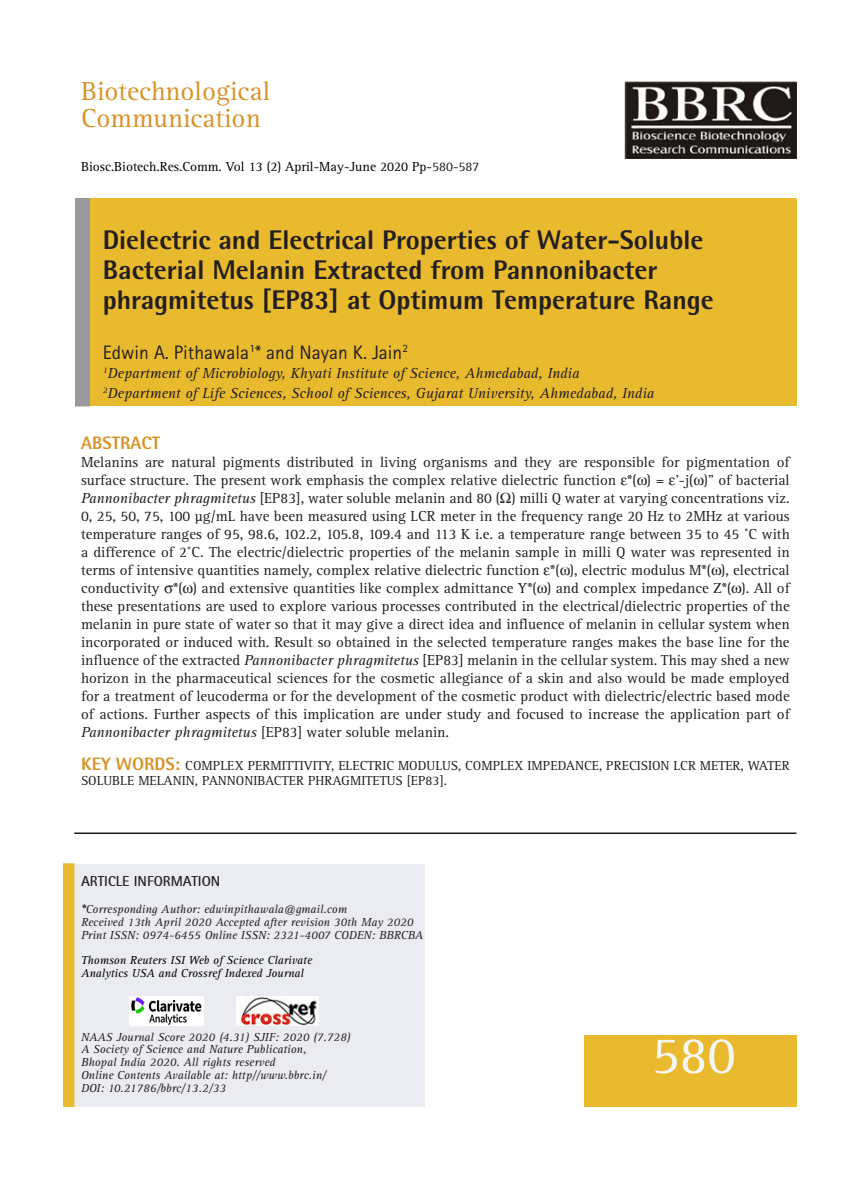
<style>
.page{position:relative;width:864px;height:1188px;background:#fff}
.page>*{position:absolute;margin:0;border:0;box-sizing:border-box;transform-origin:0 0}
.Body_text{font:54px "Rotis Serif Std";color:#f6f6f7}
.Body_text-2{font:800 27px/30px "Rotis Semi Sans Std";color:#231f20}
.Body_text-3{font:27px "Rotis Serif Std";color:#d69429}
.Body_text-4{font:19.5px "Rotis Sans Serif Std";color:#231f20}
.Body_text-5{font:800 18px "Rotis Semi Sans Std";color:#d69429}
.Body_text-6{font:15px/18px "Rotis Serif Std";color:#231f20;text-align:justify}
.Body_text-7{font:italic 15px "Rotis Serif Std";color:#231f20}
.Body_text-8{font:700 14.55px "Rotis Sans Serif 65";color:#231f20}
.Body_text-9{font:13.5px "Rotis Serif Std";color:#231f20}
.Body_text-10{font:13.5px "Rotis Serif Std";color:#000}
.Body_text-11{font:italic 12px "Rotis Serif Std";color:#231f20}
.Body_text-12{font:italic 12px/12.8px "Rotis Serif Std";color:#000}
.s1{color:#231f20}
.s2{font-style:italic}
.s3{font-family:"Rotis Serif Std";font-weight:400;font-size:13.5px;color:#231f20}
.s4{font-family:"Arial";font-weight:700}
</style>
<div class="page">
<img style="left:625px;top:81px;width:171px;height:77px">
<div style="left:89px;top:198px;width:707px;height:208px;background:#eaba2e"></div>
<div style="left:75px;top:198px;width:15px;height:208px;background:#989a9d"></div>
<div style="left:584px;top:1035px;width:212px;height:72px;background:#eaba2e"></div>
<div style="left:75px;top:864px;width:350px;height:242px;background:#eaecf2"></div>
<img style="left:237px;top:997px;width:81px;height:29px">
<img style="left:130px;top:997px;width:73px;height:29px">
<div style="left:63px;top:863px;width:11px;height:244px;background:#eaba2e"></div>
<hr style="left:74px;top:832px;width:722px;height:2px;background:#231f20">
<p class="Body_text-3" style="left:81px;top:75px;width:191px">Biotechnological</p>
<p class="Body_text-3" style="left:81px;top:102px;width:181px">Communication</p>
<p class="Body_text-10" style="left:81px;top:158px;width:400px">Biosc.Biotech.Res.Comm. Vol 13 (2) April-May-June 2020 Pp-<span class="s1">580-587</span></p>
<p class="Body_text-2" style="left:103px;top:225px;width:613px">Dielectric and Electrical Properties of Water-Soluble<br>Bacterial Melanin Extracted from Pannonibacter phragmitetus [EP83] at Optimum Temperature Range</p>
<p class="Body_text-4" style="left:103px;top:341px;width:307px">Edwin A. Pithawala<sup>1</sup>* and Nayan K. Jain<sup>2</sup></p>
<p class="Body_text-7" style="left:103px;top:365px;width:478px"><sup>1</sup>Department of Microbiology, Khyati Institute of Science, Ahmedabad, India</p>
<p class="Body_text-7" style="left:103px;top:384px;width:553px"><sup>2</sup>Department of Life Sciences, School of Sciences, Gujarat University, Ahmedabad, India</p>
<p class="Body_text-5" style="left:81px;top:432px;width:81px">ABSTRACT</p>
<p class="Body_text-6" style="left:81px;top:454px;width:710px">Melanins are natural pigments distributed in living organisms and they are responsible for pigmentation of surface structure. The present work emphasis the complex relative dielectric function *( ) = '-j( )" of bacterial <span class="s2">Pannonibacter phragmitetus</span> [EP83], water soluble melanin and 80 ( ) milli Q water at varying concentrations viz.<br>0, 25, 50, 75, 100 µg/mL have been measured using LCR meter in the frequency range 20 Hz to 2MHz at various temperature ranges of 95, 98.6, 102.2, 105.8, 109.4 and 113 K i.e. a temperature range between 35 to 45 ˚C with a difference of 2˚C. The electric/dielectric properties of the melanin sample in milli Q water was represented in terms of intensive quantities namely, complex relative dielectric function *( ), electric modulus M*( ), electrical conductivity ▲*( ) and extensive quantities like complex admittance Y*( ) and complex impedance Z*( ). All of these presentations are used to explore various processes contributed in the electrical/dielectric properties of the melanin in pure state of water so that it may give a direct idea and influence of melanin in cellular system when incorporated or induced with. Result so obtained in the selected temperature ranges makes the base line for the influence of the extracted <span class="s2">Pannonibacter phragmitetus</span> [EP83] melanin in the cellular system. This may shed a new horizon in the pharmaceutical sciences for the cosmetic allegiance of a skin and also would be made employed for a treatment of leucoderma or for the development of the cosmetic product with dielectric/electric based mode of actions. Further aspects of this implication are under study and focused to increase the application part of <span class="s2">Pannonibacter phragmitetus</span> [EP83] water soluble melanin.</p>
<p class="Body_text-5" style="left:81px;top:753px;width:130px">KEY WORDS: <span class="s3">Comple</span></p>
<p class="Body_text-9" style="left:234px;top:758px;width:23px">x perm</p>
<p class="Body_text-9" style="left:282px;top:758px;width:65px">ittivity, electr</p>
<p class="Body_text-9" style="left:382px;top:758px;width:109px">ic modulus, comple</p>
<p class="Body_text-9" style="left:514px;top:758px;width:27px">x impe</p>
<p class="Body_text-9" style="left:558px;top:758px;width:58px">dance , prec</p>
<p class="Body_text-9" style="left:637px;top:758px;width:73px">ision LCR meter</p>
<p class="Body_text-9" style="left:741px;top:758px;width:27px">, water</p>
<p class="Body_text-9" style="left:81px;top:773px;width:67px">soluble mela</p>
<p class="Body_text-9" style="left:173px;top:773px;width:102px">nin, Pannonibacter</p>
<p class="Body_text-9" style="left:308px;top:773px;width:10px">phra</p>
<p class="Body_text-9" style="left:341px;top:773px;width:107px">gmitetus [EP83].</p>
<p class="Body_text-8" style="left:81px;top:872px;width:141px">ARTICLE INFORMATION</p>
<p class="Body_text-11" style="left:81px;top:902px;width:267px"><span class="s4">*</span>Corresponding Author: edwinpithawala@gmail.com</p>
<p class="Body_text-11" style="left:81px;top:915px;width:334px">Received 13th April 2020 Accepted after revision 30th May 2020</p>
<p class="Body_text-11" style="left:81px;top:928px;width:344px">Print ISSN: 0974-6455 Online ISSN: 2321-4007 CODEN: BBRCBA</p>
<p class="Body_text-12" style="left:81px;top:954px;width:233px">Thomson Reuters ISI Web of Science Clarivate<br>Analytics USA and Crossref Indexed Journal</p>
<p class="Body_text-11" style="left:81px;top:1030px;width:271px">NAAS Journal Score 2020 (4.31) SJIF: 2020 (7.728)</p>
<p class="Body_text-11" style="left:81px;top:1043px;width:227px">A Society of Science and Nature Publication,</p>
<p class="Body_text-11" style="left:81px;top:1055px;width:196px">Bhopal India 2020. All rights reserved</p>
<p class="Body_text-11" style="left:81px;top:1068px;width:247px">Online Contents Available at: http//www.bbrc.in/</p>
<p class="Body_text-11" style="left:81px;top:1081px;width:146px">DOI: 10.21786/bbrc/13.2/33</p>
<p class="Body_text" style="left:651px;top:1024px;width:86px">580</p>
</div>
